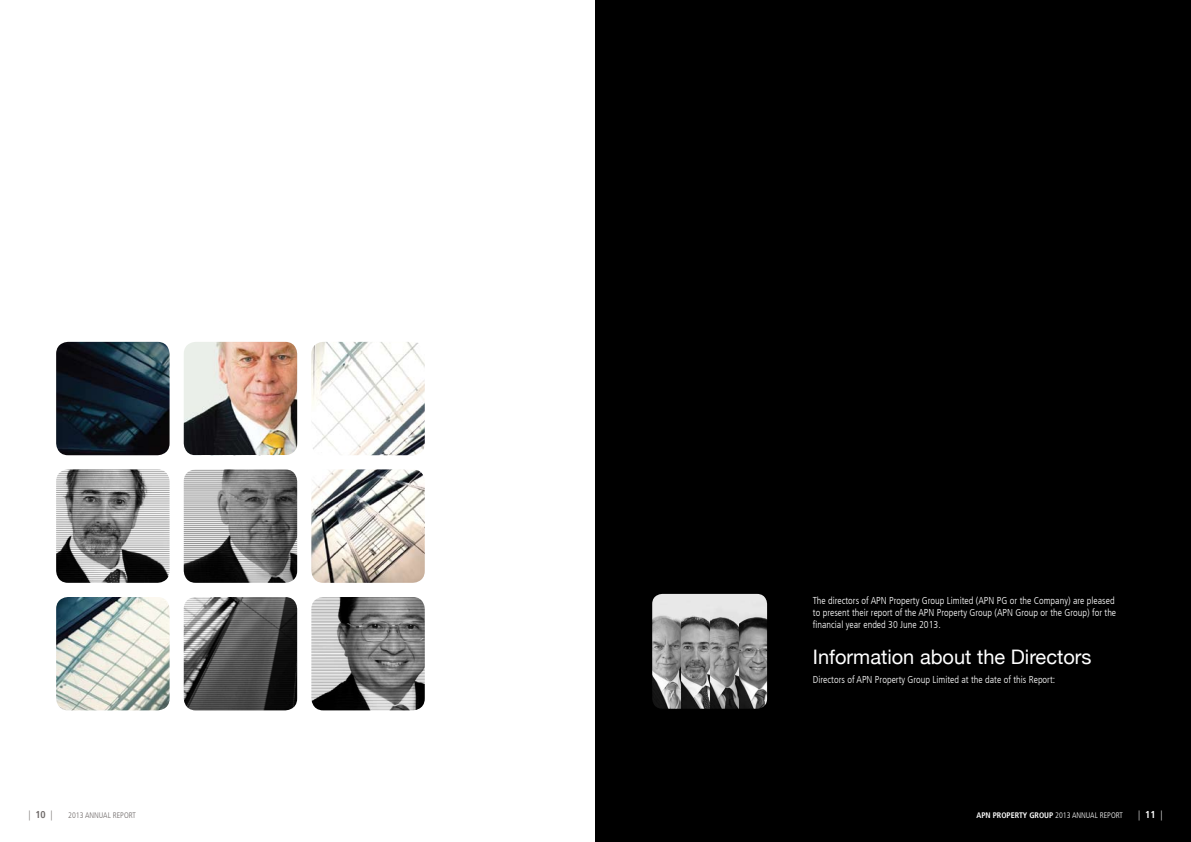
<style>
.page{position:relative;width:1191px;height:842px;background:#fff}
.page>*{position:absolute;margin:0;border:0;box-sizing:border-box;transform-origin:0 0}
.t1{font:20px "Helvetica Neue";color:#fff}
.t2{font:300 condensed 10px/12px "Frutiger LT";color:#fff}
.t3{font:300 condensed 10px "Frutiger LT";color:#6f6a69}
.t4{font:700 condensed 8px "Frutiger LT";color:#fff}
.t5{font:300 condensed 8px "Frutiger LT";color:#6f6a69}
.s1{font-weight:700}
.s2{font-weight:300}
</style>
<div class="page">
<img style="left:56px;top:341px;width:369px;height:370px">
<div style="left:595px;top:0;width:596px;height:842px;background:#000"></div>
<img style="left:652px;top:594px;width:115px;height:115px">
<p class="t2" style="left:813px;top:595px;width:305px">The directors of APN Property Group Limited (APN PG or the Company) are pleased to present their report of the APN Property Group (APN Group or the Group) for the financial year ended 30 June 2013.</p>
<h1 class="t1" style="left:813px;top:645px;width:280px">Information about the Directors</h1>
<p class="t2" style="left:813px;top:674px;width:244px">Directors of APN Property Group Limited at the date of this Report:</p>
<p class="t3" style="left:28px;top:809px;width:26px">| <span class="s1">10</span> |</p>
<p class="t5" style="left:68px;top:811px;width:69px">2013 ANNUAL REPORT</p>
<p class="t4" style="left:976px;top:811px;width:148px">APN PROPERTY GROUP <span class="s2">2013 ANNUAL REPORT</span></p>
<p class="t2" style="left:1138px;top:809px;width:26px">| <span class="s1">11</span> |</p>
</div>
